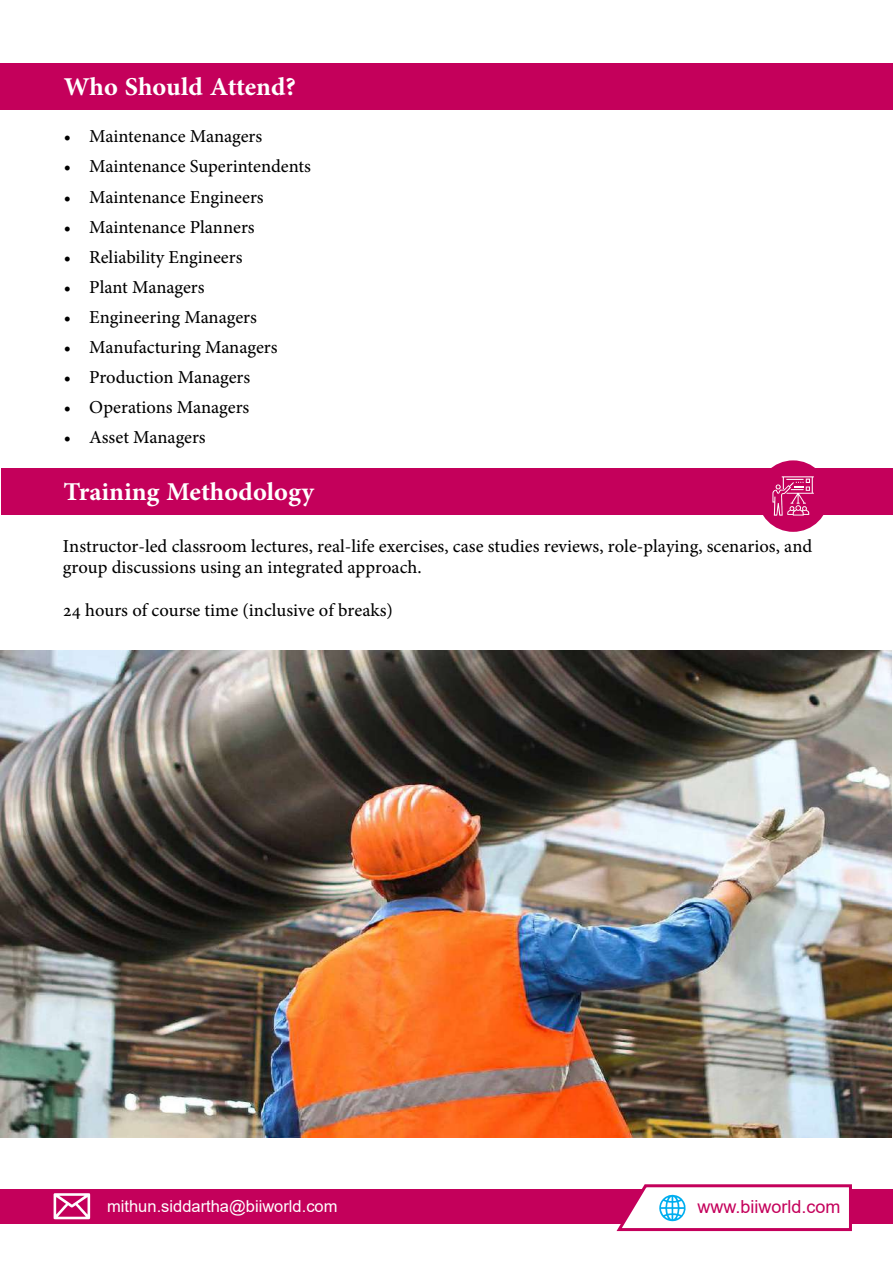
<style>
.page{position:relative;width:893px;height:1263px;background:#fff}
.page>*{position:absolute;margin:0;border:0;box-sizing:border-box;transform-origin:0 0}
.t1{font:700 36px "Adobe Arabic";color:#fff}
.t2{font:18px/21.6px "Adobe Hebrew";color:#000}
.t3{font:18px "Arial";color:#c4005b}
.t4{font:16.5px "Arial";color:#fff}
</style>
<div class="page">
<div style="left:1px;top:1189px;width:892px;height:34px;background:#c4005b"></div>
<svg style="left:54px;top:1193px;width:36px;height:26px"></svg>
<svg style="left:614px;top:1184px;width:239px;height:48px"></svg>
<img style="left:0;top:651px;width:891px;height:486px">
<div style="left:0;top:63px;width:893px;height:46px;background:#c4005b"></div>
<div style="left:1px;top:468px;width:892px;height:47px;background:#c4005b"></div>
<div style="left:757px;top:460px;width:72px;height:72px;background:#c4005b;border-radius:50%"></div>
<svg style="left:772px;top:476px;width:42px;height:40px"></svg>
<h1 class="t1" style="left:64px;top:62px;width:233px">Who Should Attend?</h1>
<p class="t2" style="left:64px;top:125px;width:200px">• Maintenance Managers</p>
<p class="t2" style="left:64px;top:155px;width:249px">• Maintenance Superintendents</p>
<p class="t2" style="left:64px;top:186px;width:201px">• Maintenance Engineers</p>
<p class="t2" style="left:64px;top:216px;width:192px">• Maintenance Planners</p>
<p class="t2" style="left:64px;top:246px;width:180px">• Reliability Engineers</p>
<p class="t2" style="left:64px;top:276px;width:142px">• Plant Managers</p>
<p class="t2" style="left:64px;top:306px;width:195px">• Engineering Managers</p>
<p class="t2" style="left:64px;top:336px;width:215px">• Manufacturing Managers</p>
<p class="t2" style="left:64px;top:366px;width:188px">• Production Managers</p>
<p class="t2" style="left:64px;top:396px;width:187px">• Operations Managers</p>
<p class="t2" style="left:64px;top:426px;width:143px">• Asset Managers</p>
<h1 class="t1" style="left:64px;top:466px;width:252px">Training Methodology</h1>
<p class="t2" style="left:63px;top:535px;width:751px">Instructor-led classroom lectures, real-life exercises, case studies reviews, role-playing, scenarios, and group discussions using an integrated approach.</p>
<p class="t2" style="left:63px;top:600px;width:332px">24 hours of course time (inclusive of breaks)</p>
<p class="t4" style="left:107px;top:1195px;width:232px">mithun.siddartha@biiworld.com</p>
<p class="t3" style="left:697px;top:1194px;width:145px">www.biiworld.com</p>
</div>
